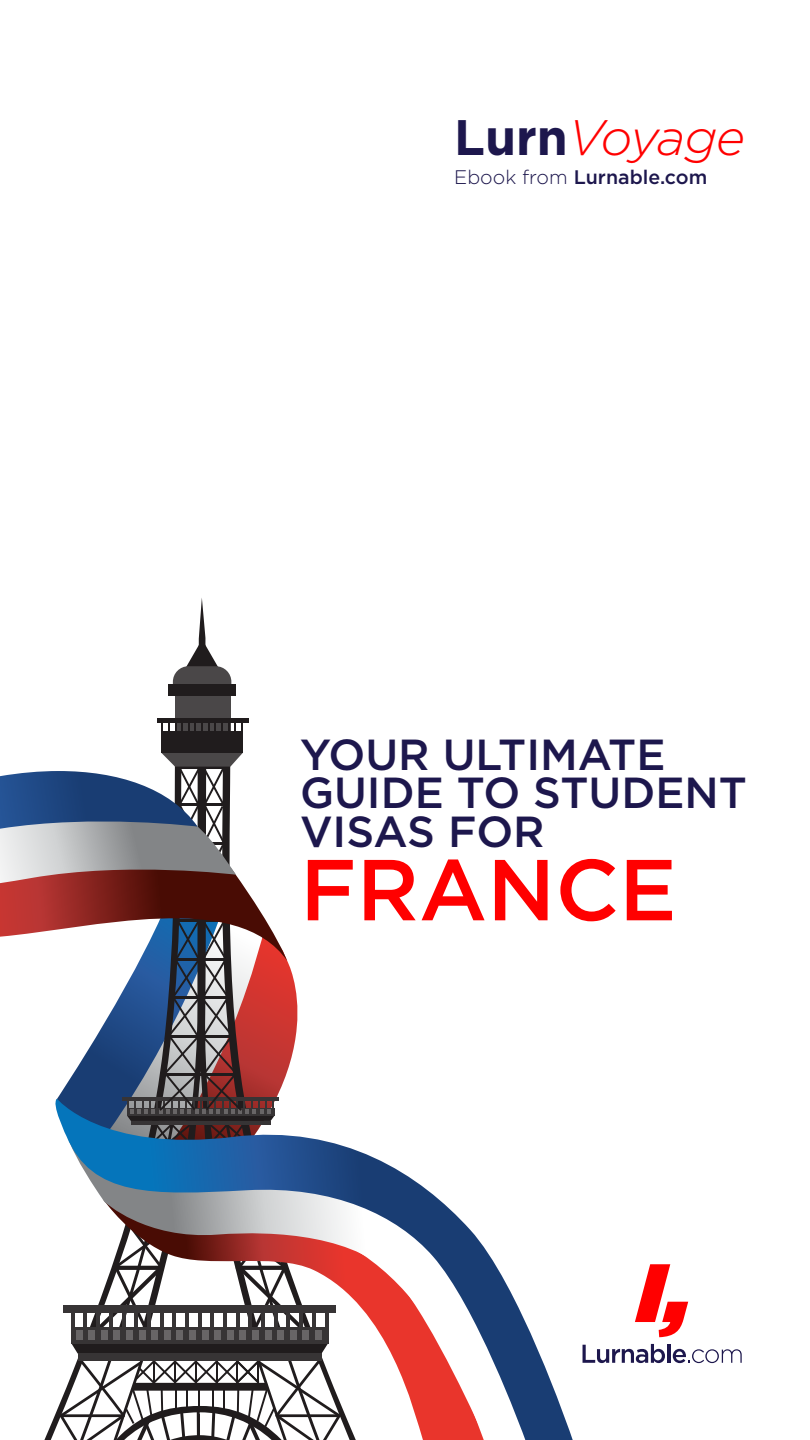
<style>
.page{position:relative;width:810px;height:1440px;background:#fff}
.page>*{position:absolute;margin:0;border:0;box-sizing:border-box;transform-origin:0 0}
.t1{font:500 86.25px "Gotham";color:#f00}
.t2{font:italic 300 49.88px "Gotham";letter-spacing:-.03em;color:#f00}
.t3{font:500 43.42px/38.5px "Gotham";color:#1d174d}
.t4{font:500 19.58px "Gotham";color:#1d174d}
.s1{font-weight:700;font-style:normal;color:#1d174d}
.s2{font-weight:300}
</style>
<div class="page">
<div style="left:175px;top:692px;width:55px;height:46px;background:#4a4748"></div>
<svg style="left:173px;top:598px;width:58px;height:86px"></svg>
<div style="left:168px;top:684px;width:68px;height:11px;background:#201c1d"></div>
<svg style="left:161px;top:722px;width:82px;height:9px"></svg>
<hr style="left:157px;top:718px;width:91px;height:4px;background:#201c1d">
<div style="left:161px;top:731px;width:82px;height:22px;background:#201c1d"></div>
<svg style="left:0;top:753px;width:742px;height:687px"></svg>
<svg style="left:51px;top:1099px;width:522px;height:341px"></svg>
<p class="t2" style="left:454px;top:105px;width:292px"><span class="s1">Lurn</span>Voyage</p>
<p class="t4" style="left:454px;top:164px;width:255px"><span class="s2">Ebook from</span> Lurnable.com</p>
<p class="t3" style="left:300px;top:734px;width:448px">YOUR ULTIMATE<br>GUIDE TO STUDENT<br>VISAS FOR</p>
<h1 class="t1" style="left:300px;top:833px;width:378px">FRANCE</h1>
</div>
